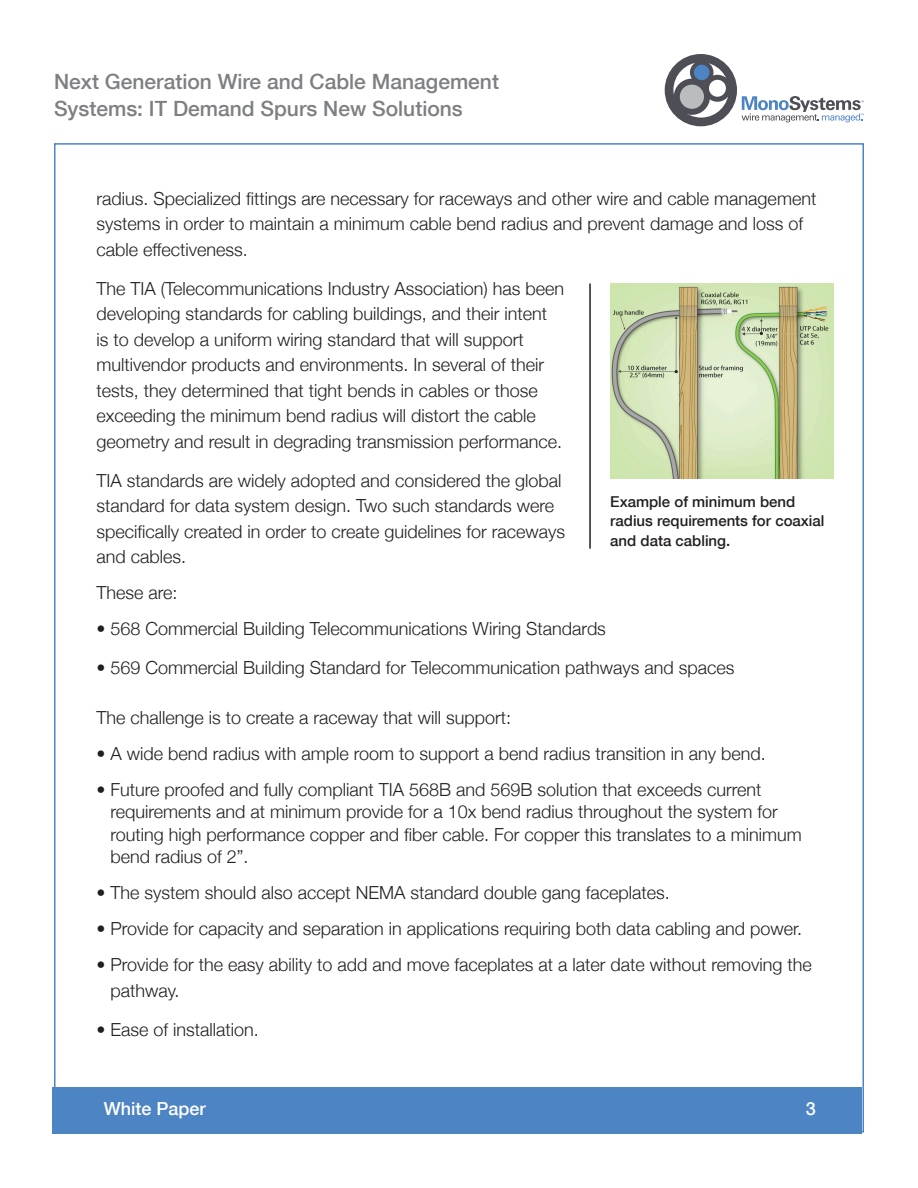
<style>
.page{position:relative;width:918px;height:1188px;background:#fff}
.page>*{position:absolute;margin:0;border:0;box-sizing:border-box;transform-origin:0 0}
.t1{font:500 21px/27px "Helvetica Neue";color:#7d7f82}
.Text{font:300 18px/25.5px "Helvetica Neue";color:#231f20}
.t2{font:500 18px "Helvetica Neue";color:#fff}
.Text-2{font:500 15px/19.5px "Helvetica Neue";color:#231f20}
</style>
<div class="page">
<div style="left:52px;top:1088px;width:810px;height:46px;background:#4d84c4"></div>
<div style="left:665px;top:54px;width:72px;height:72px;background:#4e4e56;border-radius:50%"></div>
<svg style="left:673px;top:62px;width:56px;height:56px"></svg>
<div style="left:692px;top:63px;width:19px;height:19px;background:#4d84c4;border-radius:50%"></div>
<div style="left:690px;top:61px;width:23px;height:23px;border:4px solid #4e4e56;border-radius:50%"></div>
<div style="left:677px;top:82px;width:30px;height:30px;background:#babdbe;border-radius:50%"></div>
<div style="left:674px;top:79px;width:36px;height:36px;border:6px solid #4e4e56;border-radius:50%"></div>
<div style="left:706px;top:77px;width:22px;height:22px;background:#fff;border-radius:50%"></div>
<div style="left:704px;top:75px;width:27px;height:27px;border:5px solid #4e4e56;border-radius:50%"></div>
<svg style="left:742px;top:96px;width:122px;height:26px"></svg>
<img style="left:610px;top:284px;width:224px;height:194px">
<hr style="left:589px;top:284px;width:2px;height:265px;background:#231f20">
<p class="t1" style="left:54px;top:68px;width:447px">Next Generation Wire and Cable Management<br>Systems: IT Demand Spurs New Solutions</p>
<p class="Text" style="left:96px;top:185px;width:721px">radius. Specialized fittings are necessary for raceways and other wire and cable management systems in order to maintain a minimum cable bend radius and prevent damage and loss of cable effectiveness.</p>
<p class="Text" style="left:96px;top:275px;width:469px">The TIA (Telecommunications Industry Association) has been developing standards for cabling buildings, and their intent<br>is to develop a uniform wiring standard that will support multivendor products and environments. In several of their tests, they determined that tight bends in cables or those exceeding the minimum bend radius will distort the cable geometry and result in degrading transmission performance.</p>
<p class="Text" style="left:96px;top:467px;width:470px">TIA standards are widely adopted and considered the global standard for data system design. Two such standards were specifically created in order to create guidelines for raceways and cables.</p>
<p class="Text" style="left:96px;top:580px;width:83px">These are:</p>
<p class="Text" style="left:96px;top:616px;width:511px">• 568 Commercial Building Telecommunications Wiring Standards</p>
<p class="Text" style="left:96px;top:655px;width:640px">• 569 Commercial Building Standard for Telecommunication pathways and spaces</p>
<p class="Text" style="left:96px;top:704px;width:416px">The challenge is to create a raceway that will support:</p>
<p class="Text" style="left:96px;top:740px;width:671px">• A wide bend radius with ample room to support a bend radius transition in any bend.</p>
<p class="Text" style="left:110px;top:778px;width:693px;line-height:22.5px;text-indent:-14px">• Future proofed and fully compliant TIA 568B and 569B solution that exceeds current requirements and at minimum provide for a 10x bend radius throughout the system for routing high performance copper and fiber cable. For copper this translates to a minimum bend radius of 2”.</p>
<p class="Text" style="left:96px;top:880px;width:575px">• The system should also accept NEMA standard double gang faceplates.</p>
<p class="Text" style="left:96px;top:916px;width:707px">• Provide for capacity and separation in applications requiring both data cabling and power.</p>
<p class="Text" style="left:110px;top:952px;width:703px;text-indent:-14px">• Provide for the easy ability to add and move faceplates at a later date without removing the pathway.</p>
<p class="Text" style="left:96px;top:1016px;width:164px">• Ease of installation.</p>
<p class="Text-2" style="left:610px;top:492px;width:216px">Example of minimum bend radius requirements for coaxial and data cabling.</p>
<p class="t2" style="left:104px;top:1098px;width:104px">White Paper</p>
<p class="t2" style="left:806px;top:1098px;width:12px">3</p>
</div>
